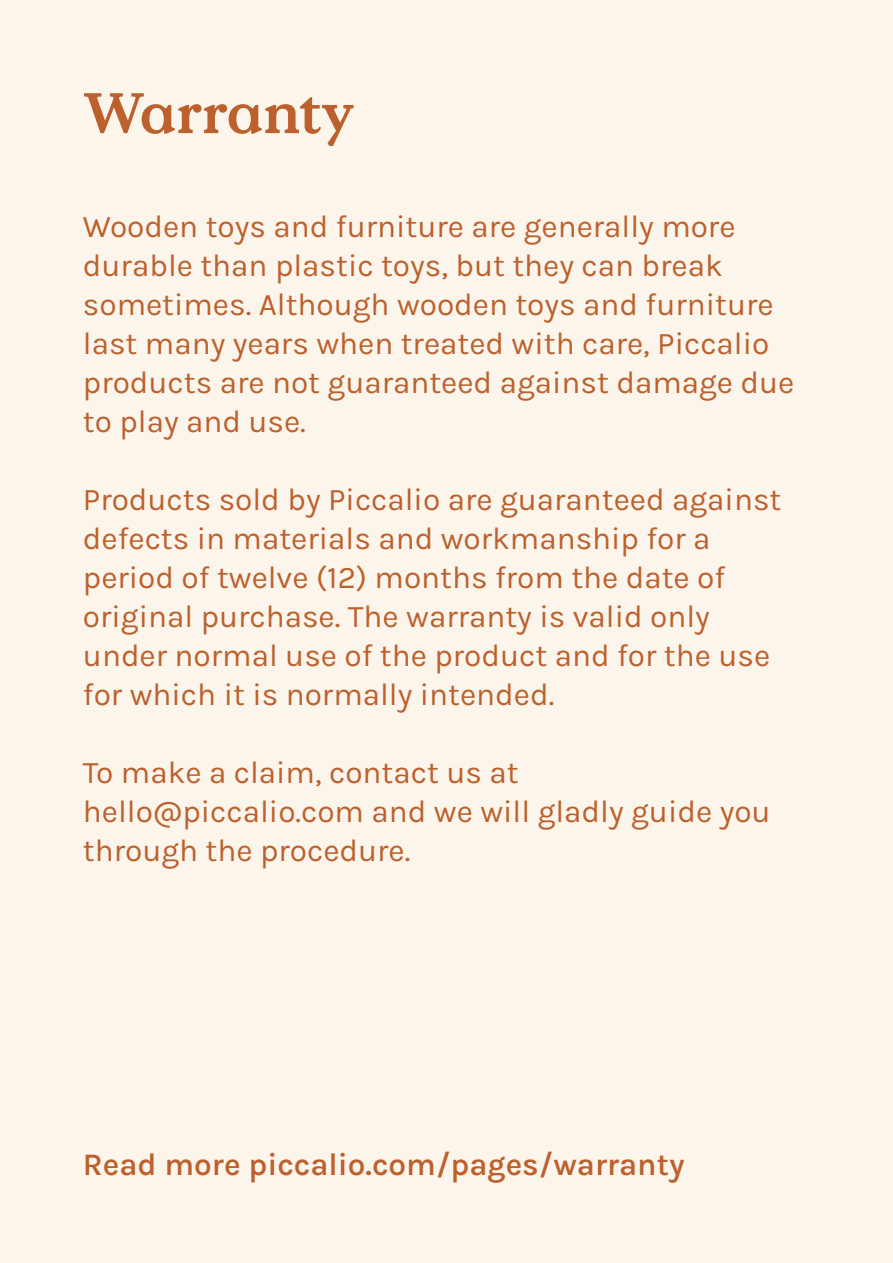
<style>
.page{position:relative;width:893px;height:1263px;background:#fcf5ec}
.page>*{position:absolute;margin:0;border:0;box-sizing:border-box;transform-origin:0 0}
.t1{font:700 57px "Value Serif Pro";letter-spacing:-.01em;color:#bc612d}
.t2{font:31.5px/39px "Karla";color:#bc612d}
.t3{font:600 31.5px "Karla";color:#bc612d}
</style>
<div class="page">
<h1 class="t1" style="left:83px;top:79px;width:273px">Warranty</h1>
<p class="t2" style="left:83px;top:206px;width:713px">Wooden toys and furniture are generally more durable than plastic toys, but they can break sometimes. Although wooden toys and furniture last many years when treated with care, Piccalio products are not guaranteed against damage due to play and use.</p>
<p class="t2" style="left:83px;top:479px;width:700px">Products sold by Piccalio are guaranteed against defects in materials and workmanship for a period of twelve (12) months from the date of original purchase. The warranty is valid only under normal use of the product and for the use for which it is normally intended.</p>
<p class="t2" style="left:83px;top:752px;width:689px">To make a claim, contact us at hello@piccalio.com and we will gladly guide you through the procedure.</p>
<p class="t3" style="left:83px;top:1144px;width:603px">Read more piccalio.com/pages/warranty</p>
</div>
